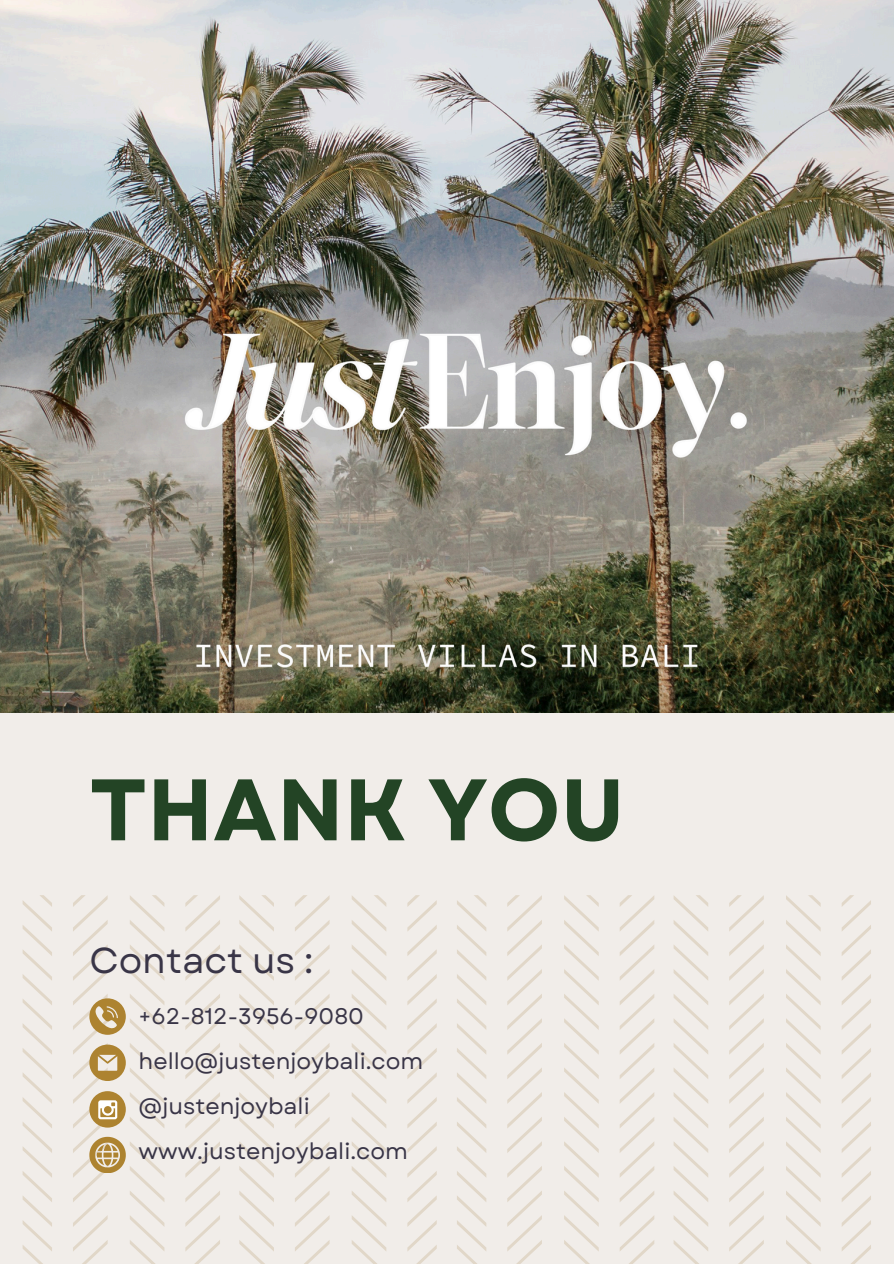
<style>
.page{position:relative;width:894px;height:1264px;background:#fff}
.page>*{position:absolute;margin:0;border:0;box-sizing:border-box;transform-origin:0 0}
.t1{font:700 87px "Garet";color:#234425}
.t2{font:36px "Garet";color:#393547}
.t3{font:22.5px "Garet";color:#393547}
</style>
<div class="page">
<div style="left:0;top:0;width:893px;height:1263px;background:#f1ede9"></div>
<svg style="left:185px;top:895px;width:35px;height:368px"></svg>
<svg style="left:23px;top:895px;width:29px;height:368px"></svg>
<svg style="left:239px;top:895px;width:35px;height:368px"></svg>
<svg style="left:295px;top:895px;width:34px;height:368px"></svg>
<svg style="left:352px;top:895px;width:34px;height:368px"></svg>
<svg style="left:407px;top:895px;width:29px;height:368px"></svg>
<svg style="left:619px;top:895px;width:35px;height:368px"></svg>
<svg style="left:564px;top:895px;width:34px;height:368px"></svg>
<svg style="left:507px;top:895px;width:34px;height:368px"></svg>
<svg style="left:457px;top:895px;width:29px;height:368px"></svg>
<svg style="left:673px;top:895px;width:35px;height:368px"></svg>
<svg style="left:729px;top:895px;width:34px;height:368px"></svg>
<svg style="left:786px;top:895px;width:34px;height:368px"></svg>
<svg style="left:841px;top:895px;width:29px;height:368px"></svg>
<img style="left:0;top:0;width:893px;height:712px">
<svg style="left:73px;top:895px;width:91px;height:368px"></svg>
<h1 class="t1" style="left:89px;top:747px;width:537px">THANK YOU</h1>
<p class="t2" style="left:89px;top:934px;width:225px">Contact us :</p>
<p class="t3" style="left:138px;top:999px;width:227px">+62-812-3956-9080</p>
<p class="t3" style="left:138px;top:1044px;width:286px">hello@justenjoybali.com</p>
<p class="t3" style="left:138px;top:1089px;width:173px">@justenjoybali</p>
<p class="t3" style="left:138px;top:1134px;width:271px">www.justenjoybali.com</p>
</div>
